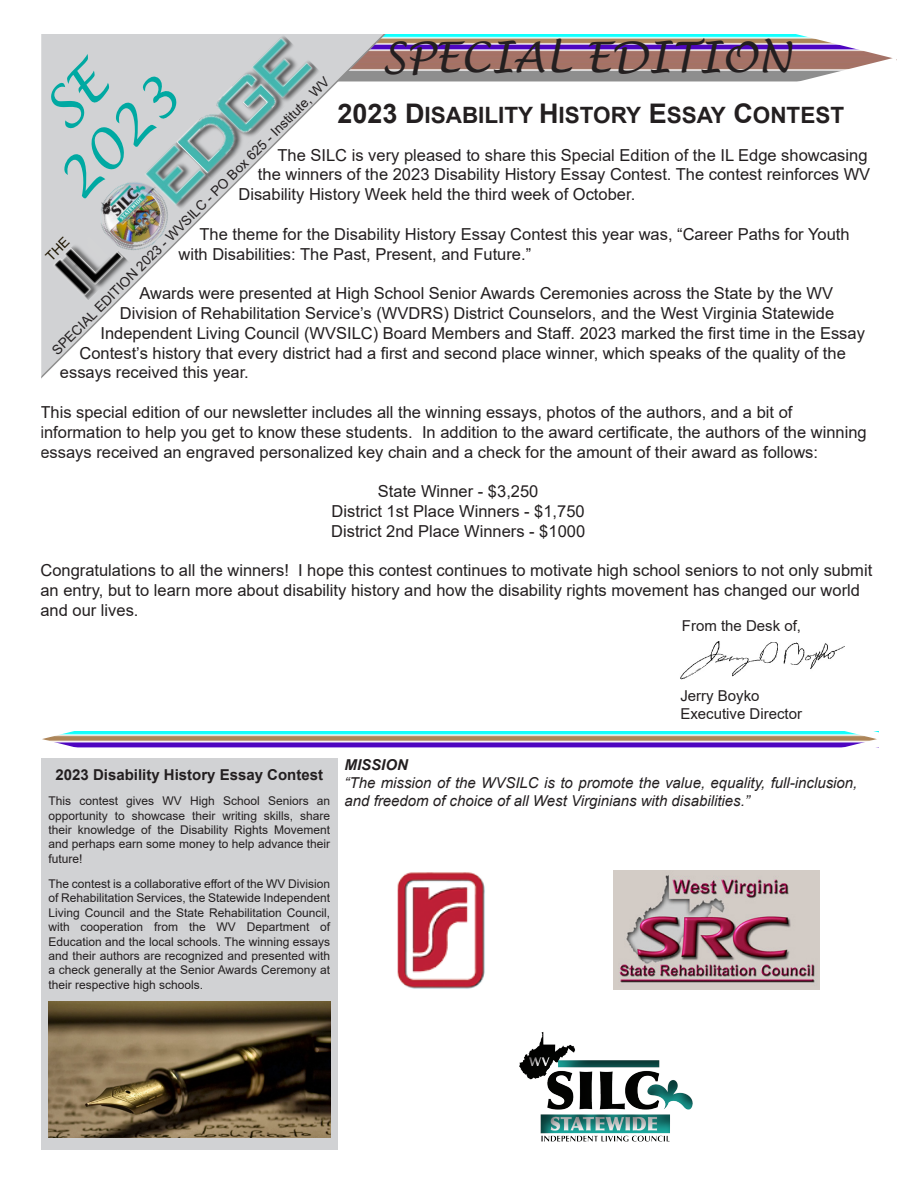
<style>
.page{position:relative;width:918px;height:1188px;background:#fff}
.page>*{position:absolute;margin:0;border:0;box-sizing:border-box;transform-origin:0 0}
.t1{font:italic 54px "Lucida Handwriting";color:#00a9a2}
.t2{font:italic 42px "Lucida Handwriting";color:#231f20}
.t3{font:700 22.5px "Arial";color:#231f20}
.t4{font:16.5px/19.8px "Arial";color:#231f20}
.t5{font:italic 15px/18px "Arial";color:#231f20}
.t6{font:15px/18px "Arial";color:#231f20}
.t7{font:700 15px "Arial";color:#231f20}
.t8{font:italic 700 15px "Arial";color:#231f20}
.BLUE_COPY{font:13.5px "Arial";color:#231f20}
.t9{font:12px/14.4px "Arial";color:#231f20;text-align:justify}
.s1{font-size:27px}
</style>
<div class="page">
<img style="left:441px;top:35px;width:346px;height:47px">
<svg style="left:787px;top:34px;width:110px;height:48px"></svg>
<img style="left:82px;top:732px;width:758px;height:16px">
<svg style="left:840px;top:731px;width:39px;height:17px"></svg>
<svg style="left:42px;top:731px;width:40px;height:17px"></svg>
<svg style="left:327px;top:34px;width:114px;height:59px"></svg>
<div style="left:496px;top:1026px;width:221px;height:130px;background:#231f20;opacity:.75"></div>
<img style="left:117px;top:34px;width:210px;height:269px">
<img style="left:117px;top:168px;width:66px;height:95px">
<div style="left:41px;top:758px;width:296px;height:391px;background:#d1d2d4"></div>
<img style="left:48px;top:1001px;width:282px;height:137px">
<img style="left:614px;top:870px;width:205px;height:119px">
<img style="left:397px;top:872px;width:88px;height:117px">
<img style="left:680px;top:641px;width:164px;height:39px">
<svg style="left:41px;top:34px;width:76px;height:345px;background:#cdced0"></svg>
<p class="t2" style="left:382px;top:32px;width:411px">SPECIAL EDITION</p>
<p class="t1" style="left:44px;top:167px;width:147px;rotate:-45deg">2023</p>
<p class="BLUE_COPY" style="left:48px;top:346px;width:387px;rotate:-45deg">SPECIAL EDITION 2023 - WVSILC - PO Box 625 - Institute, WV</p>
<p class="t3" style="left:338px;top:99px;width:508px"><span class="s1">2023 D</span>ISABILITY <span class="s1">H</span>ISTORY <span class="s1">E</span>SSAY <span class="s1">C</span>ONTEST</p>
<p class="t4" style="left:278px;top:145px;width:592px">The SILC is very pleased to share this Special Edition of the IL Edge showcasing</p>
<p class="t4" style="left:258px;top:165px;width:614px">the winners of the 2023 Disability History Essay Contest. The contest reinforces WV</p>
<p class="t4" style="left:238px;top:184px;width:398px">Disability History Week held the third week of October.</p>
<p class="t4" style="left:178px;top:224px;width:673px;text-indent:21px">The theme for the Disability History Essay Contest this year was, “Career Paths for Youth with Disabilities: The Past, Present, and Future.”</p>
<p class="t4" style="left:139px;top:283px;width:695px">Awards were presented at High School Senior Awards Ceremonies across the State by the WV</p>
<p class="t4" style="left:120px;top:303px;width:716px">Division of Rehabilitation Service’s (WVDRS) District Counselors, and the West Virginia Statewide</p>
<p class="t4" style="left:100px;top:323px;width:766px">Independent Living Council (WVSILC) Board Members and Staff. 2023 marked the first time in the Essay</p>
<p class="t4" style="left:79px;top:343px;width:768px">Contest’s history that every district had a first and second place winner, which speaks of the quality of the</p>
<p class="t4" style="left:60px;top:363px;width:190px">essays received this year.</p>
<p class="t4" style="left:40px;top:402px;width:828px">This special edition of our newsletter includes all the winning essays, photos of the authors, and a bit of information to help you get to know these students. In addition to the award certificate, the authors of the winning essays received an engraved personalized key chain and a check for the amount of their award as follows:</p>
<p class="t4" style="left:378px;top:481px;width:162px">State Winner - $3,250</p>
<p class="t4" style="left:332px;top:501px;width:255px">District 1st Place Winners - $1,750</p>
<p class="t4" style="left:331px;top:521px;width:256px">District 2nd Place Winners - $1000</p>
<p class="t4" style="left:40px;top:561px;width:833px">Congratulations to all the winners! I hope this contest continues to motivate high school seniors to not only submit an entry, but to learn more about disability history and how the disability rights movement has changed our world and our lives.</p>
<p class="t6" style="left:682px;top:616px;width:121px">From the Desk of,</p>
<p class="t6" style="left:680px;top:687px;width:123px">Jerry Boyko<br>Executive Director</p>
<p class="t7" style="left:56px;top:764px;width:269px">2023 Disability History Essay Contest</p>
<p class="t9" style="left:48px;top:794px;width:283px">This contest gives WV High School Seniors an opportunity to showcase their writing skills, share their knowledge of the Disability Rights Movement and perhaps earn some money to help advance their future!</p>
<p class="t9" style="left:48px;top:876px;width:283px">The contest is a collaborative effort of the WV Division of Rehabilitation Services, the Statewide Independent Living Council and the State Rehabilitation Council, with cooperation from the WV Department of Education and the local schools. The winning essays and their authors are recognized and presented with a check generally at the Senior Awards Ceremony at their respective high schools.</p>
<p class="t8" style="left:345px;top:755px;width:65px">MISSION</p>
<p class="t5" style="left:345px;top:774px;width:514px">“The mission of the WVSILC is to promote the value, equality, full-inclusion, and freedom of choice of all West Virginians with disabilities.”</p>
</div>
